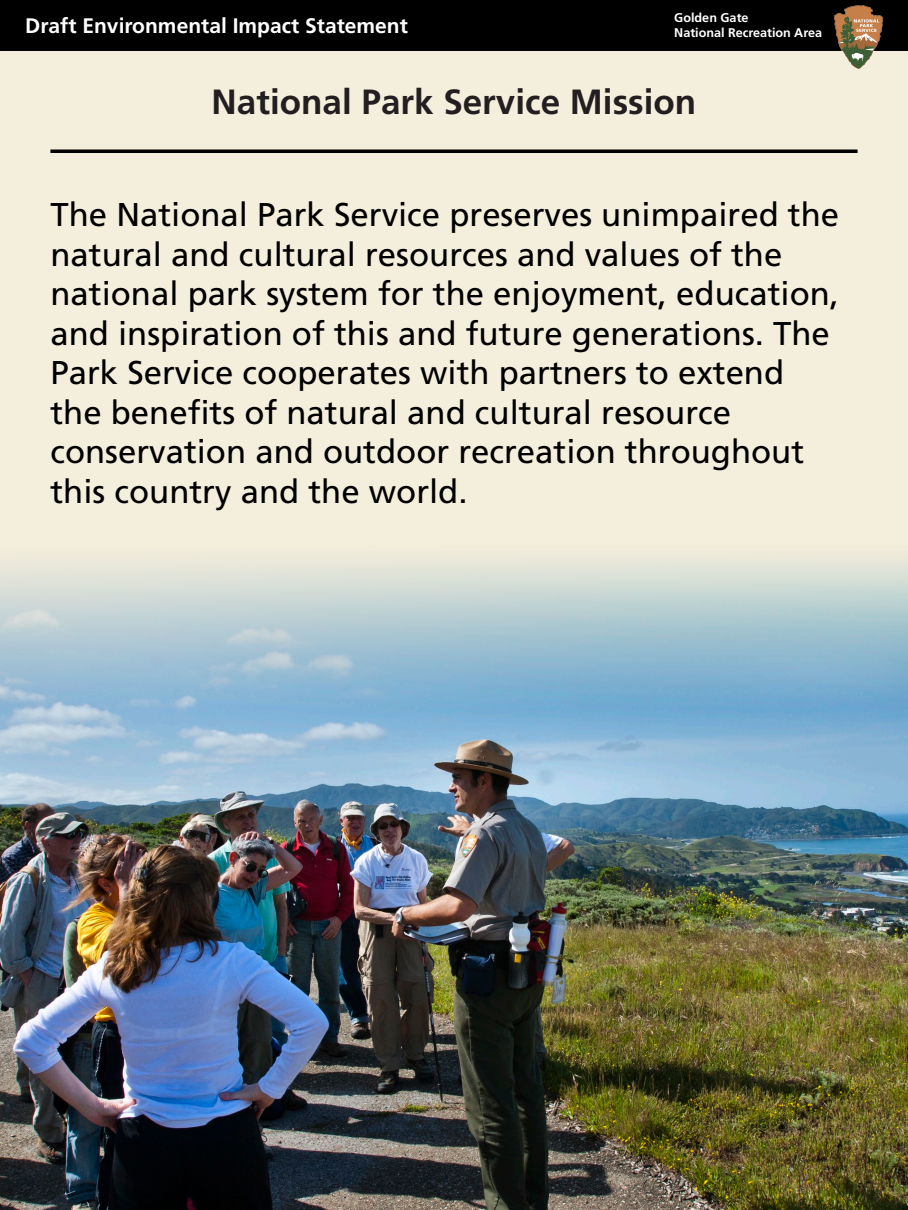
<style>
.page{position:relative;width:908px;height:1210px;background:#fff}
.page>*{position:absolute;margin:0;border:0;box-sizing:border-box;transform-origin:0 0}
.t1{font:700 35px "Frutiger LT Std";color:#231f20}
.t2{font:32.9px/39.5px "Frutiger LT Std";color:#000}
.t3{font:700 21px "Frutiger LT Std";color:#fff}
.t4{font:700 12.6px "Frutiger LT Std";color:#fff}
</style>
<div class="page">
<div style="left:0;top:0;width:907px;height:1210px;background:#f4eedc"></div>
<img style="left:0;top:559px;width:907px;height:651px">
<svg style="left:50px;top:149px;width:807px;height:4px;background:#1e1d1b"></svg>
<div style="left:0;top:0;width:907px;height:50px;background:#000"></div>
<img style="left:834px;top:5px;width:48px;height:63px">
<p class="t3" style="left:25px;top:13px;width:384px">Draft Environmental Impact Statement</p>
<p class="t4" style="left:674px;top:11px;width:76px">Golden Gate</p>
<p class="t4" style="left:674px;top:26px;width:149px">National Recreation Area</p>
<p class="t1" style="left:211px;top:81px;width:486px">National Park Service Mission</p>
<p class="t2" style="left:50px;top:195px;width:790px">The National Park Service preserves unimpaired the natural and cultural resources and values of the national park system for the enjoyment, education, and inspiration of this and future generations. The Park Service cooperates with partners to extend the benefits of natural and cultural resource conservation and outdoor recreation throughout this country and the world.</p>
</div>
